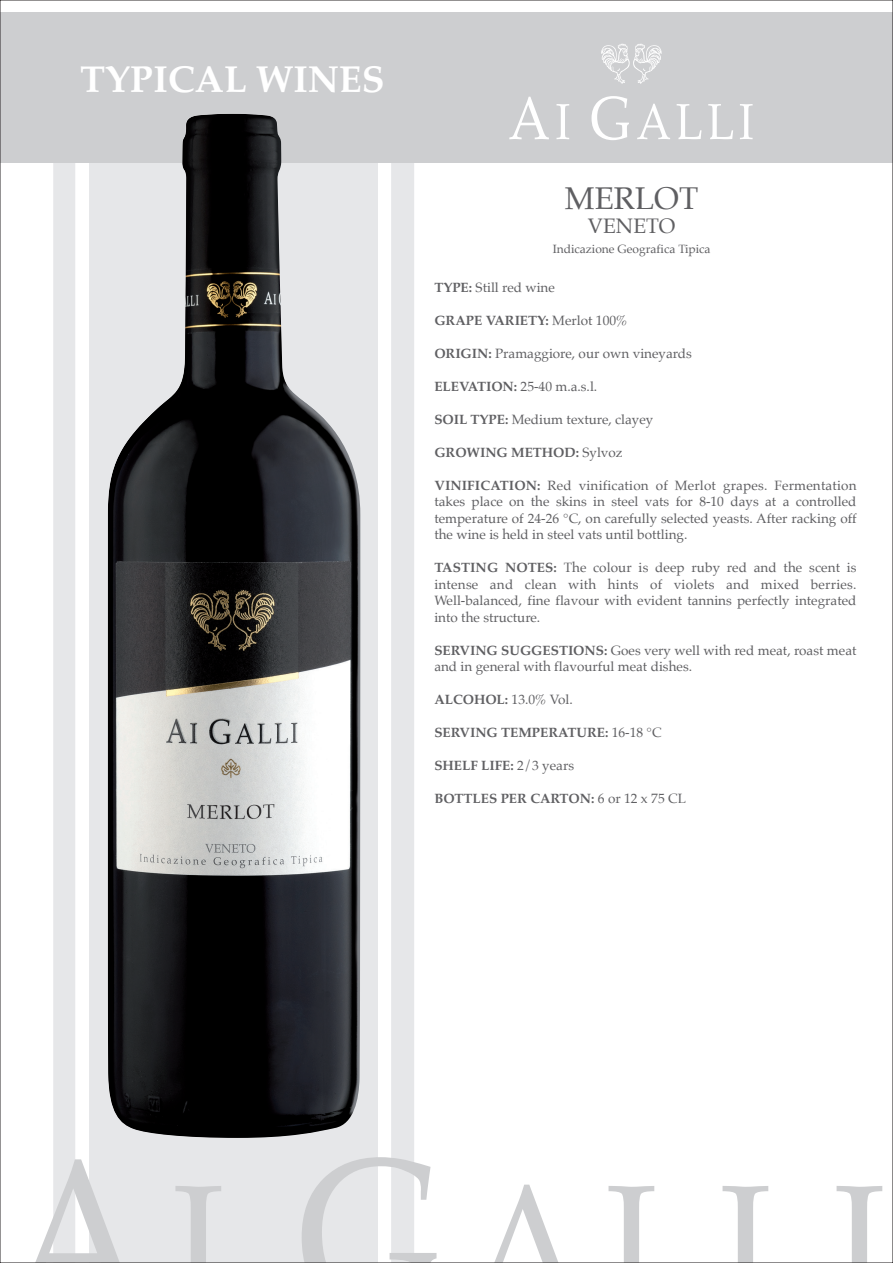
<style>
.page{position:relative;width:893px;height:1263px;background:#fff}
.page>*{position:absolute;margin:0;border:0;box-sizing:border-box;transform-origin:0 0}
.t1{font:700 37.5px "Palatino";color:#fff}
.t2{font:31.5px "Palatino";color:#5f5f62}
.t3{font:21px "Palatino";color:#5f5f62}
.t4{font:13.5px/16.5px "Palatino";color:#5f5f62;text-align:justify}
.t5{font:700 13.5px "Palatino";color:#5f5f62}
.t6{font:12px "Palatino";color:#5f5f62}
.s1{font-weight:700}
.s2{font-weight:400}
</style>
<div class="page">
<svg style="left:53px;top:163px;width:361px;height:996px;fill:#e6e7e9"></svg>
<div style="left:89px;top:136px;width:288px;height:1127px;background:#e6e7e9"></div>
<svg style="left:36px;top:1159px;width:83px;height:102px"></svg>
<svg style="left:175px;top:1186px;width:46px;height:75px"></svg>
<svg style="left:302px;top:1157px;width:134px;height:104px"></svg>
<svg style="left:495px;top:1184px;width:63px;height:77px"></svg>
<svg style="left:608px;top:1186px;width:47px;height:75px"></svg>
<svg style="left:722px;top:1186px;width:47px;height:75px"></svg>
<svg style="left:837px;top:1186px;width:46px;height:75px"></svg>
<div style="left:0;top:13px;width:893px;height:150px;background:#cdced0"></div>
<img style="left:108px;top:114px;width:252px;height:1024px">
<svg style="left:509px;top:97px;width:40px;height:42px"></svg>
<svg style="left:556px;top:104px;width:13px;height:35px"></svg>
<svg style="left:592px;top:96px;width:37px;height:44px"></svg>
<svg style="left:637px;top:104px;width:33px;height:35px"></svg>
<svg style="left:677px;top:104px;width:25px;height:35px"></svg>
<svg style="left:708px;top:104px;width:25px;height:35px"></svg>
<svg style="left:740px;top:104px;width:13px;height:35px"></svg>
<svg style="left:601px;top:44px;width:61px;height:40px"></svg>
<h1 class="t1" style="left:80px;top:47px;width:306px">TYPICAL WINES</h1>
<h2 class="t2" style="left:565px;top:172px;width:135px">MERLOT</h2>
<p class="t6" style="left:553px;top:239px;width:159px">Indicazione Geografica Tipica</p>
<h3 class="t3" style="left:588px;top:209px;width:89px">VENETO</h3>
<p class="t4" style="left:434px;top:279px;width:122px"><span class="s1">TYPE:</span> Still red wine</p>
<p class="t5" style="left:434px;top:309px;width:195px">GRAPE VARIETY: <span class="s2">Merlot 100%</span></p>
<p class="t4" style="left:434px;top:345px;width:259px"><span class="s1">ORIGIN:</span> Pramaggiore, our own vineyards</p>
<p class="t4" style="left:434px;top:378px;width:164px"><span class="s1">ELEVATION:</span> 25-40 m.a.s.l.</p>
<p class="t4" style="left:434px;top:411px;width:221px"><span class="s1">SOIL TYPE:</span> Medium texture, clayey</p>
<p class="t5" style="left:434px;top:441px;width:190px">GROWING METHOD: <span class="s2">Sylvoz</span></p>
<p class="t4" style="left:434px;top:477px;width:424px"><span class="s1">VINIFICATION:</span> Red vinification of Merlot grapes. Fermentation takes place on the skins in steel vats for 8-10 days at a controlled temperature of 24-26 °C, on carefully selected yeasts. After racking off the wine is held in steel vats until bottling.</p>
<p class="t4" style="left:434px;top:559px;width:424px"><span class="s1">TASTING NOTES:</span> The colour is deep ruby red and the scent is intense and clean with hints of violets and mixed berries.<br>Well-balanced, fine flavour with evident tannins perfectly integrated into the structure.</p>
<p class="t4" style="left:434px;top:642px;width:424px"><span class="s1">SERVING SUGGESTIONS:</span> Goes very well with red meat, roast meat and in general with flavourful meat dishes.</p>
<p class="t4" style="left:434px;top:691px;width:140px"><span class="s1">ALCOHOL:</span> 13.0% Vol.</p>
<p class="t5" style="left:434px;top:721px;width:229px">SERVING TEMPERATURE: <span class="s2">16-18 °C</span></p>
<p class="t5" style="left:434px;top:754px;width:141px">SHELF LIFE: <span class="s2">2/3 years</span></p>
<p class="t5" style="left:434px;top:787px;width:253px">BOTTLES PER CARTON: <span class="s2">6 or 12 x 75 CL</span></p>
</div>
